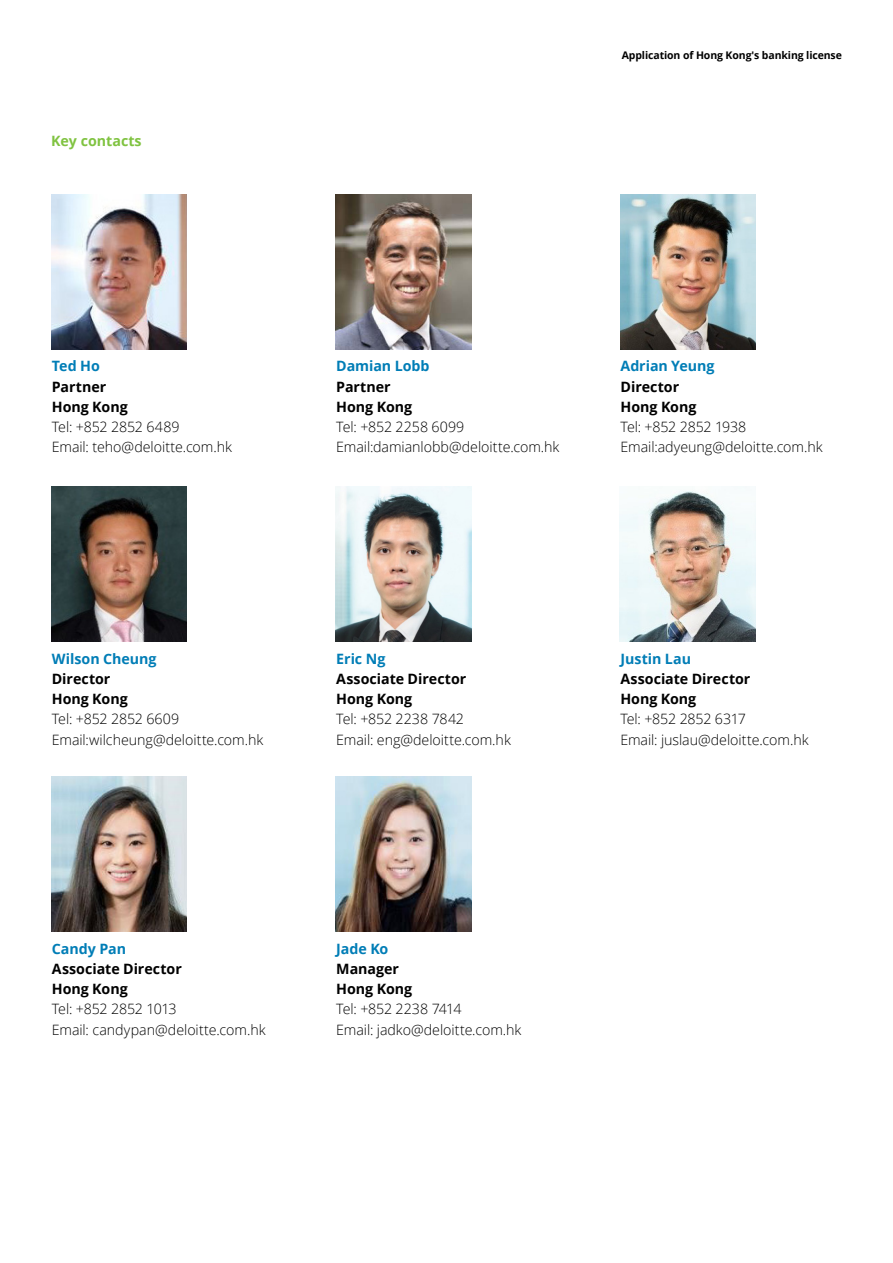
<style>
.page{position:relative;width:893px;height:1263px;background:#fff}
.page>*{position:absolute;margin:0;border:0;box-sizing:border-box;transform-origin:0 0}
.t1{font:300 14.25px/20.2px "Open Sans";letter-spacing:-.005em;color:#000}
.t2{font:700 14.25px/20.2px "Open Sans";color:#000}
.t3{font:700 14.25px "Open Sans";color:#007db6}
.t4{font:700 14.25px "Open Sans";color:#80c341}
.t5{font:700 10.5px "Open Sans";letter-spacing:-.01em;color:#000}
</style>
<div class="page">
<img style="left:51px;top:195px;width:136px;height:154px">
<img style="left:336px;top:487px;width:135px;height:154px">
<img style="left:336px;top:777px;width:135px;height:154px">
<img style="left:336px;top:195px;width:135px;height:154px">
<img style="left:620px;top:490px;width:135px;height:151px">
<img style="left:51px;top:487px;width:136px;height:154px">
<img style="left:51px;top:777px;width:136px;height:154px">
<img style="left:620px;top:195px;width:135px;height:154px">
<p class="t4" style="left:51px;top:131px;width:92px">Key contacts</p>
<p class="t5" style="left:622px;top:48px;width:222px">Application of Hong Kong's banking license</p>
<p class="t3" style="left:52px;top:356px;width:50px">Ted Ho</p>
<p class="t2" style="left:52px;top:376px;width:77px">Partner<br>Hong Kong</p>
<p class="t1" style="left:52px;top:416px;width:182px">Tel: +852 2852 6489<br>Email: teho@deloitte.com.hk</p>
<p class="t3" style="left:336px;top:356px;width:95px">Damian Lobb</p>
<p class="t2" style="left:336px;top:376px;width:77px">Partner<br>Hong Kong</p>
<p class="t1" style="left:336px;top:416px;width:225px">Tel: +852 2258 6099<br>Email:damianlobb@deloitte.com.hk</p>
<p class="t3" style="left:620px;top:356px;width:95px">Adrian Yeung</p>
<p class="t2" style="left:620px;top:376px;width:77px">Director<br>Hong Kong</p>
<p class="t1" style="left:620px;top:416px;width:204px">Tel: +852 2852 1938<br>Email:adyeung@deloitte.com.hk</p>
<p class="t3" style="left:52px;top:648px;width:106px">Wilson Cheung</p>
<p class="t2" style="left:52px;top:668px;width:77px">Director<br>Hong Kong</p>
<p class="t1" style="left:52px;top:708px;width:213px">Tel: +852 2852 6609<br>Email:wilcheung@deloitte.com.hk</p>
<p class="t3" style="left:336px;top:648px;width:51px">Eric Ng</p>
<p class="t2" style="left:336px;top:668px;width:132px">Associate Director<br>Hong Kong</p>
<p class="t1" style="left:336px;top:708px;width:176px">Tel: +852 2238 7842<br>Email: eng@deloitte.com.hk</p>
<p class="t3" style="left:52px;top:938px;width:76px">Candy Pan</p>
<p class="t2" style="left:52px;top:958px;width:132px">Associate Director<br>Hong Kong</p>
<p class="t1" style="left:52px;top:999px;width:215px">Tel: +852 2852 1013<br>Email: candypan@deloitte.com.hk</p>
<p class="t3" style="left:336px;top:938px;width:54px">Jade Ko</p>
<p class="t2" style="left:336px;top:958px;width:77px">Manager<br>Hong Kong</p>
<p class="t1" style="left:336px;top:999px;width:187px">Tel: +852 2238 7414<br>Email: jadko@deloitte.com.hk</p>
<p class="t3" style="left:620px;top:648px;width:72px">Justin Lau</p>
<p class="t2" style="left:620px;top:668px;width:132px">Associate Director<br>Hong Kong</p>
<p class="t1" style="left:620px;top:708px;width:190px">Tel: +852 2852 6317<br>Email: juslau@deloitte.com.hk</p>
</div>
